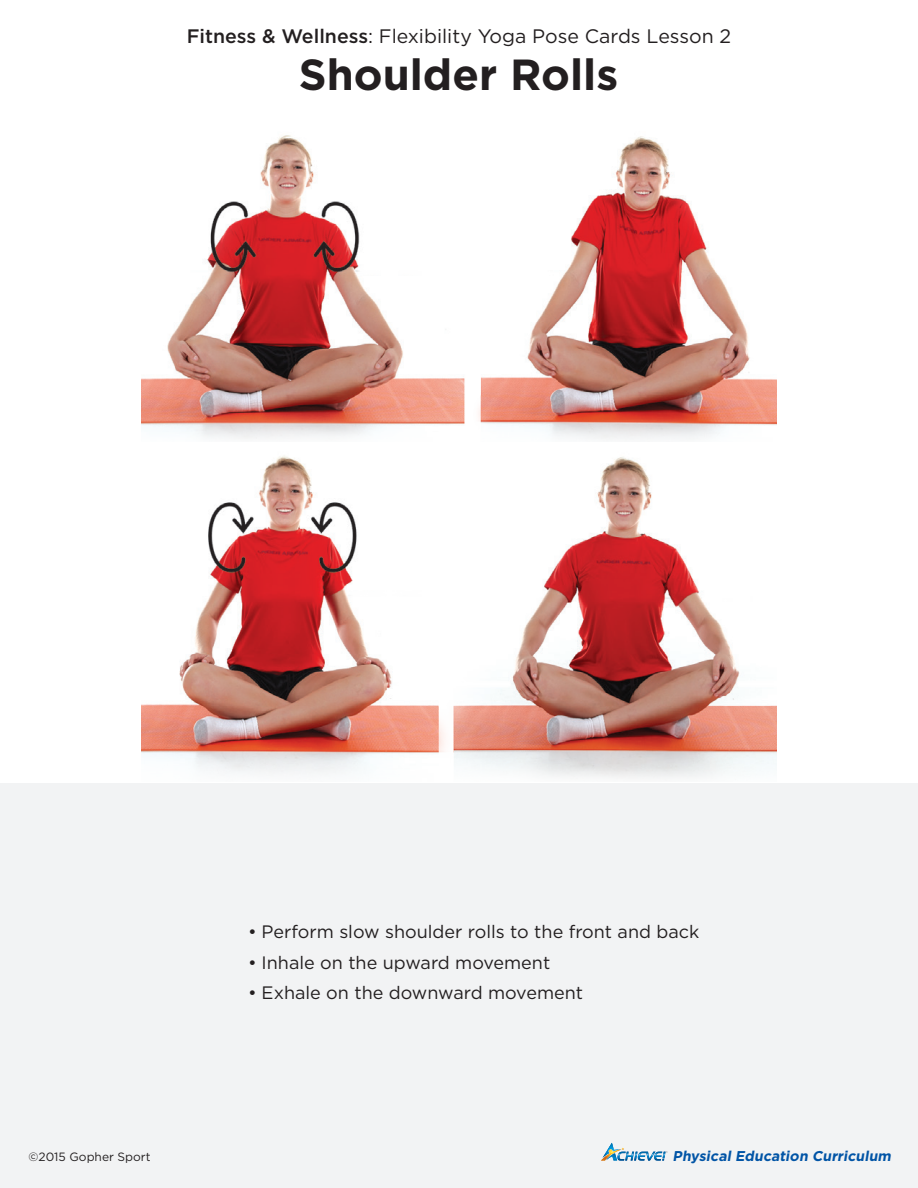
<style>
.page{position:relative;width:918px;height:1188px;background:#fff}
.page>*{position:absolute;margin:0;border:0;box-sizing:border-box;transform-origin:0 0}
.t1{font:700 43.5px "Gotham HTF";color:#231f20}
.t2{font:19.5px "Gotham HTF";color:#231f20}
.t3{font:18px "Gotham HTF";color:#231f20}
.t4{font:italic 700 14.1px "Gotham HTF";color:#0154a6}
.t5{font:12px "Gotham HTF";color:#231f20}
.s1{font-weight:500}
</style>
<div class="page">
<div style="left:0;top:783px;width:918px;height:405px;background:#f2f3f4"></div>
<svg style="left:601px;top:1143px;width:66px;height:18px"></svg>
<img style="left:141px;top:135px;width:636px;height:304px">
<img style="left:141px;top:455px;width:636px;height:323px">
<p class="t2" style="left:187px;top:25px;width:546px"><span class="s1">Fitness &amp; Wellness</span>: Flexibility Yoga Pose Cards Lesson 2</p>
<p class="t1" style="left:299px;top:49px;width:321px">Shoulder Rolls</p>
<p class="t3" style="left:248px;top:922px;width:453px">• Perform slow shoulder rolls to the front and back</p>
<p class="t3" style="left:248px;top:952px;width:304px">• Inhale on the upward movement</p>
<p class="t3" style="left:248px;top:983px;width:337px">• Exhale on the downward movement</p>
<p class="t5" style="left:29px;top:1150px;width:124px">©2015 Gopher Sport</p>
<p class="t4" style="left:673px;top:1148px;width:222px">Physical Education Curriculum</p>
</div>
